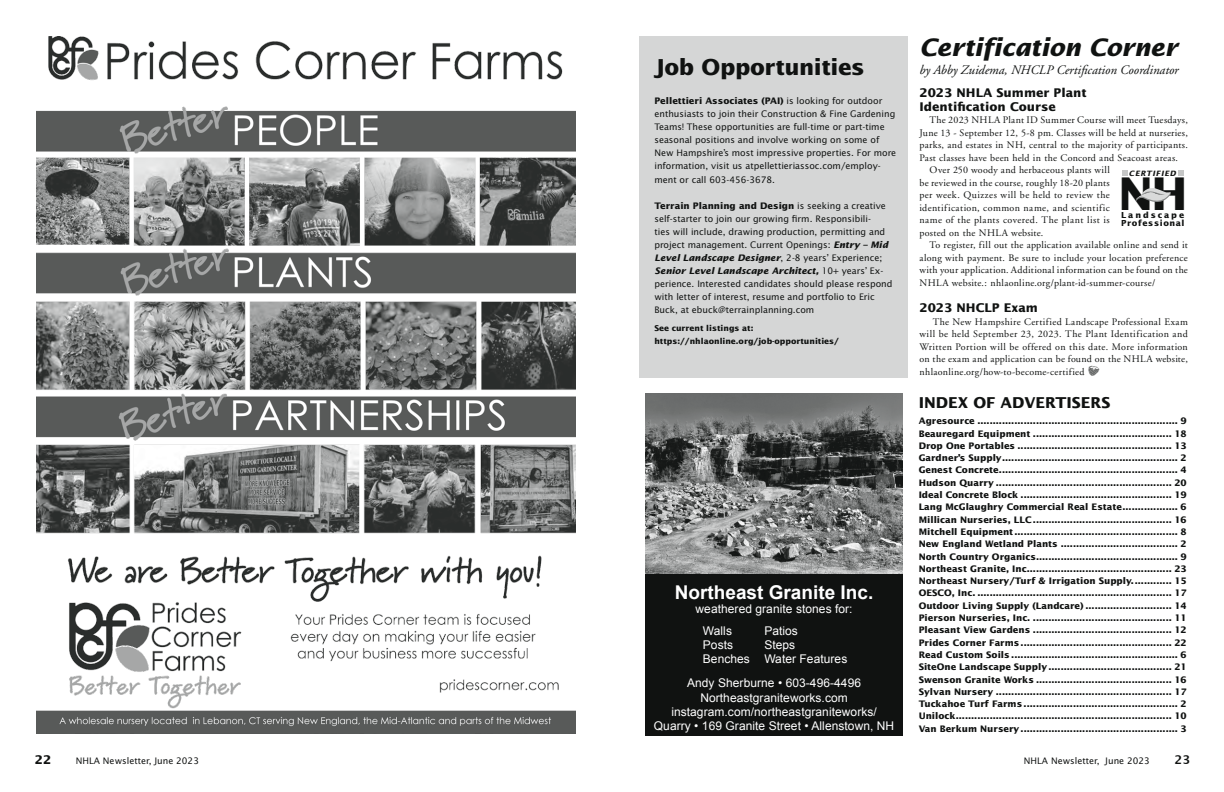
<style>
.page{position:relative;width:1224px;height:792px;background:#fff}
.page>*{position:absolute;margin:0;border:0;box-sizing:border-box;transform-origin:0 0}
.t1{font:700 45.1px "Lucida Sans";color:#101211}
.t2{font:italic 700 24px "Lucida Sans";letter-spacing:-.005em;color:#101211}
.t3{font:700 22px "Lucida Sans";letter-spacing:-.02em;color:#101211}
.t4{font:700 19px "Arial";color:#fff}
.t5{font:700 15px "Lucida Sans";color:#101211}
.t6{font:italic 13px "Adobe Garamond";color:#101211}
.t7{font:12px/14.4px "Arial";letter-spacing:.005em;color:#fff}
.t8{font:700 12px/14px "Lucida Sans";color:#101211}
.t9{font:10px/12.5px "Adobe Garamond";letter-spacing:.03em;color:#101211;text-align:justify}
.t10{font:700 9px/12.3px "Lucida Sans";color:#101211;text-align:justify}
.t11{font:9px/13px "Lucida Sans";color:#101211}
.t12{font:700 8.3px/7.7px "Lucida Sans";letter-spacing:.07em;color:#101211}
.t13{font:700 8px/13px "Lucida Sans";color:#101211}
.t14{font:italic 700 7.3px "Lucida Sans";letter-spacing:.1em;color:#101211}
.s1{font-weight:700}
.s2{font-weight:700;font-style:italic}
.s3{font-family:"Acme Green Garden";font-size:11.2px;color:#696b6a}
.s4{font-weight:700;font-size:12px}
.s5{font-size:10px;color:#fff}
.s6{font-family:"Lucida Grande";font-weight:700;font-size:12px}
</style>
<div class="page">
<div style="left:639px;top:36px;width:269px;height:342px;background:#d5d6d6"></div>
<svg style="left:1136px;top:188px;width:35px;height:14px"></svg>
<svg style="left:1122px;top:170px;width:5px;height:5px"></svg>
<svg style="left:1179px;top:170px;width:5px;height:5px"></svg>
<img style="left:645px;top:393px;width:258px;height:182px">
<div style="left:645px;top:575px;width:258px;height:161px;background:#101211"></div>
<img style="left:36px;top:36px;width:540px;height:697px">
<h3 class="t3" style="left:654px;top:54px;width:213px">Job Opportunities</h3>
<p class="t11" style="left:654px;top:94px;width:243px"><span class="s1">Pellettieri Associates (PAI)</span> is looking for outdoor enthusiasts to join their Construction &amp; Fine Gardening Teams! These opportunities are full-time or part-time seasonal positions and involve working on some of New Hampshire’s most impressive properties. For more information, visit us atpellettieriassoc.com/employ-</p>
<p class="t11" style="left:654px;top:173px;width:122px">ment or call 603-456-3678.</p>
<p class="t11" style="left:654px;top:199px;width:240px"><span class="s1">Terrain Planning and Design</span> is seeking a creative self-starter to join our growing firm. Responsibili-<br>ties will include, drawing production, permitting and project management. Current Openings: <span class="s2">Entry – Mid Level Landscape Designer</span>, 2-8 years’ Experience; <span class="s2">Senior Level Landscape Architect,</span> 10+ years’ Ex&shy;perience. Interested candidates should please respond with letter of interest, resume and portfolio to Eric Buck, at ebuck@terrainplanning.com</p>
<p class="t13" style="left:654px;top:321px;width:186px">See current listings at: https://nhlaonline.org/job-opportunities/</p>
<h3 class="t4" style="left:675px;top:580px;width:200px">Northeast Granite Inc.</h3>
<h3 class="t7" style="left:696px;top:602px;width:159px">weathered granite stones for:</h3>
<h3 class="t7" style="left:703px;top:623px;width:49px">Walls<br>Posts<br>Benches</h3>
<h3 class="t7" style="left:764px;top:623px;width:85px">Patios<br>Steps<br>Water Features</h3>
<h3 class="t7" style="left:654px;top:676px;width:242px;text-align:center">Andy Sherburne • 603-496-4496<br>Northeastgraniteworks.com instagram.com/northeastgraniteworks/ Quarry • 169 Granite Street • Allenstown, NH</h3>
<h2 class="t2" style="left:919px;top:33px;width:260px">Certification Corner</h2>
<h3 class="t6" style="left:919px;top:63px;width:261px">by Abby Zuidema, NHCLP Certification Coordinator</h3>
<h3 class="t8" style="left:919px;top:85px;width:169px">2023 NHLA Summer Plant<br>Identification Course</h3>
<p class="t9" style="left:930px;top:114px;width:260px">The 2023 NHLA Plant ID Summer Course will meet Tuesdays,</p>
<p class="t9" style="left:919px;top:126px;width:270px">June 13 - September 12, 5-8 pm. Classes will be held at nurseries,</p>
<p class="t9" style="left:919px;top:139px;width:270px">parks, and estates in NH, central to the majority of participants.</p>
<p class="t9" style="left:919px;top:151px;width:260px">Past classes have been held in the Concord and Seacoast areas.</p>
<p class="t9" style="left:930px;top:164px;width:182px">Over 250 woody and herbaceous plants will</p>
<p class="t9" style="left:919px;top:176px;width:192px">be reviewed in the course, roughly 18-20 plants</p>
<p class="t9" style="left:919px;top:189px;width:192px">per week. Quizzes will be held to review the</p>
<p class="t9" style="left:919px;top:201px;width:192px">identification, common name, and scientific</p>
<p class="t9" style="left:919px;top:214px;width:192px">name of the plants covered. The plant list is</p>
<p class="t9" style="left:919px;top:226px;width:126px">posted on the NHLA website.</p>
<p class="t9" style="left:930px;top:239px;width:260px">To register, fill out the application available online and send it</p>
<p class="t9" style="left:919px;top:251px;width:270px">along with payment. Be sure to include your location preference</p>
<p class="t9" style="left:919px;top:264px;width:270px">with your application. Additional information can be found on the</p>
<p class="t9" style="left:919px;top:276px;width:238px">NHLA website.: nhlaonline.org/plant-id-summer-course/</p>
<h3 class="t8" style="left:919px;top:301px;width:120px">2023 NHCLP Exam</h3>
<p class="t9" style="left:919px;top:316px;width:270px;text-indent:13px">The New Hampshire Certified Landscape Professional Exam will be held September 23, 2023. The Plant Identification and Written Portion will be offered on this date. More information on the exam and application can be found on the NHLA website, nhlaonline.org/how-to-become-certified <span class="s3">u</span></p>
<p class="t14" style="left:1129px;top:168px;width:49px">CERTIFIED</p>
<h1 class="t1" style="left:1118px;top:167px;width:71px">NH</h1>
<p class="t12" style="left:1121px;top:211px;width:65px">Landscape<br>Professional</p>
<h3 class="t5" style="left:919px;top:393px;width:193px">INDEX OF ADVERTISERS</h3>
<p class="t10" style="left:919px;top:415px;width:270px">Agresource ................................................................. 9<br>Beauregard Equipment ............................................. 18<br>Drop One Portables .................................................. 13<br>Gardner’s Supply......................................................... 2<br>Genest Concrete.......................................................... 4<br>Hudson Quarry ......................................................... 20<br>Ideal Concrete Block ................................................. 19<br>Lang McGlaughry Commercial Real Estate.................. 6<br>Millican Nurseries, LLC............................................. 16<br>Mitchell Equipment ..................................................... 8<br>New England Wetland Plants ...................................... 2<br>North Country Organics.............................................. 9<br>Northeast Granite, Inc............................................... 23<br>Northeast Nursery/Turf &amp; Irrigation Supply............. 15<br>OESCO, Inc. ............................................................... 17<br>Outdoor Living Supply (Landcare) ............................ 14<br>Pierson Nurseries, Inc. ............................................. 11<br>Pleasant View Gardens ............................................. 12<br>Prides Corner Farms................................................. 22<br>Read Custom Soils ...................................................... 6<br>SiteOne Landscape Supply........................................ 21<br>Swenson Granite Works ............................................ 16<br>Sylvan Nursery ......................................................... 17<br>Tuckahoe Turf Farms.................................................. 2<br>Unilock...................................................................... 10<br>Van Berkum Nursery................................................... 3</p>
<p class="t11" style="left:35px;top:754px;width:166px"><span class="s4">22</span><span class="s5">xxxx</span>NHLA Newsletter, June 2023</p>
<p class="t11" style="left:1024px;top:754px;width:168px">NHLA Newsletter, June 2023<span class="s5">xxxx</span><span class="s6">23</span></p>
</div>
